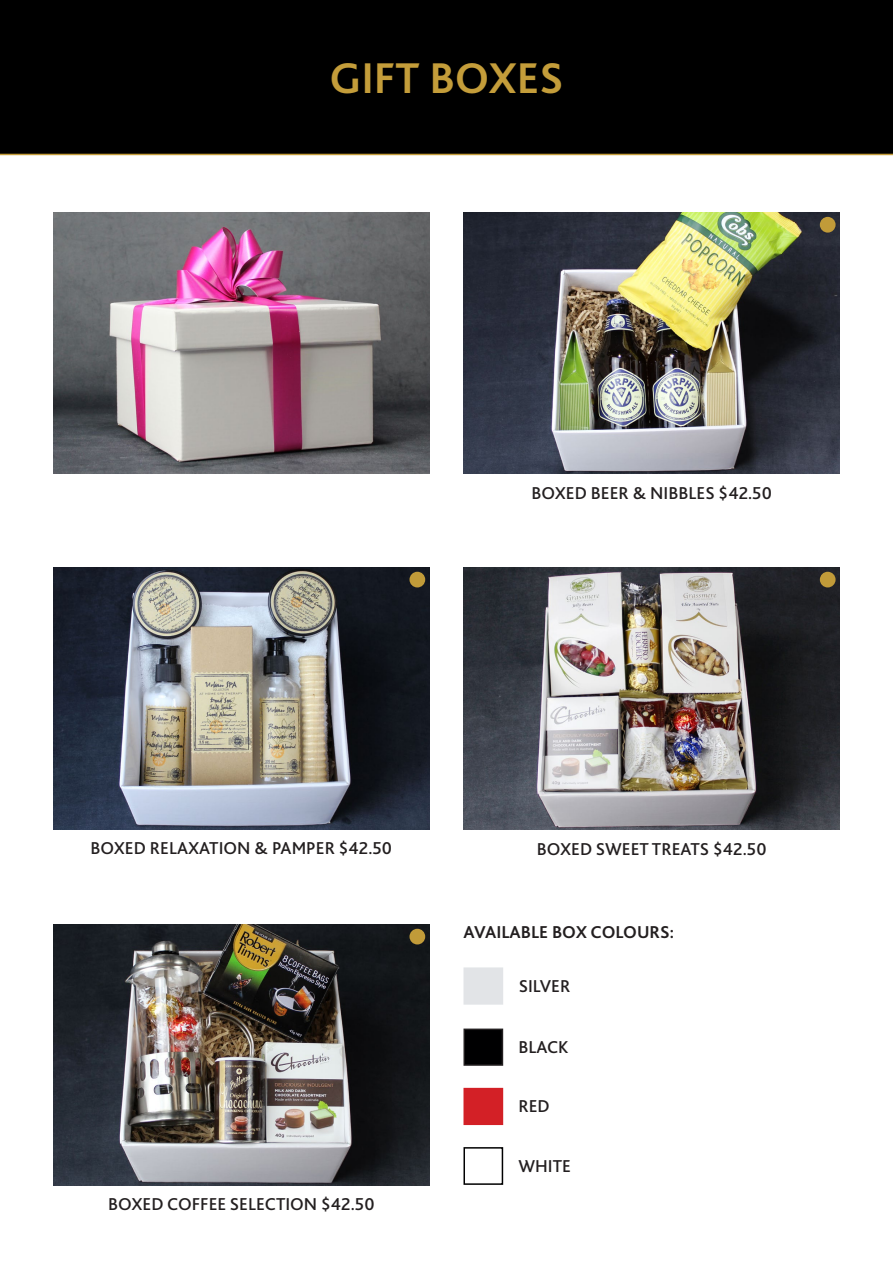
<style>
.page{position:relative;width:893px;height:1263px;background:#fff}
.page>*{position:absolute;margin:0;border:0;box-sizing:border-box;transform-origin:0 0}
.t1{font:700 45px "Bliss 2";color:#c49d3a}
.t2{font:500 18px "Bliss 2";color:#231f20}
.t3{font:700 18px "Bliss 2";color:#231f20}
</style>
<div class="page">
<div style="left:0;top:0;width:893px;height:155px;background:#000"></div>
<img style="left:53px;top:213px;width:376px;height:260px">
<img style="left:463px;top:213px;width:377px;height:260px">
<img style="left:53px;top:567px;width:376px;height:262px">
<img style="left:463px;top:567px;width:377px;height:262px">
<img style="left:53px;top:924px;width:376px;height:261px">
<div style="left:463px;top:967px;width:40px;height:38px;background:#e2e4e7;border:2px solid #e2e4e7"></div>
<div style="left:463px;top:1088px;width:40px;height:37px;background:#d32026"></div>
<div style="left:464px;top:1029px;width:38px;height:36px;background:#000001"></div>
<div style="left:463px;top:1028px;width:40px;height:38px;border:2px solid #231f20"></div>
<div style="left:463px;top:1147px;width:40px;height:38px;border:2px solid #000001"></div>
<div style="left:820px;top:217px;width:16px;height:16px;background:#c19b39;border-radius:50%"></div>
<div style="left:820px;top:572px;width:16px;height:15px;background:#c19b39;border-radius:50%"></div>
<div style="left:409px;top:572px;width:16px;height:15px;background:#c19b39;border-radius:50%"></div>
<div style="left:409px;top:929px;width:16px;height:15px;background:#c19b39;border-radius:50%"></div>
<p class="t1" style="left:330px;top:50px;width:235px">GIFT BOXES</p>
<p class="t2" style="left:531px;top:482px;width:242px">BOXED BEER &amp; NIBBLES $42.50</p>
<p class="t2" style="left:90px;top:837px;width:303px">BOXED RELAXATION &amp; PAMPER $42.50</p>
<p class="t2" style="left:537px;top:838px;width:231px">BOXED SWEET TREATS $42.50</p>
<p class="t3" style="left:463px;top:920px;width:212px">AVAILABLE BOX COLOURS:</p>
<p class="t2" style="left:519px;top:975px;width:53px">SILVER</p>
<p class="t2" style="left:518px;top:1036px;width:52px">BLACK</p>
<p class="t2" style="left:518px;top:1095px;width:33px">RED</p>
<p class="t2" style="left:108px;top:1193px;width:268px">BOXED COFFEE SELECTION $42.50</p>
<p class="t2" style="left:518px;top:1155px;width:54px">WHITE</p>
</div>
